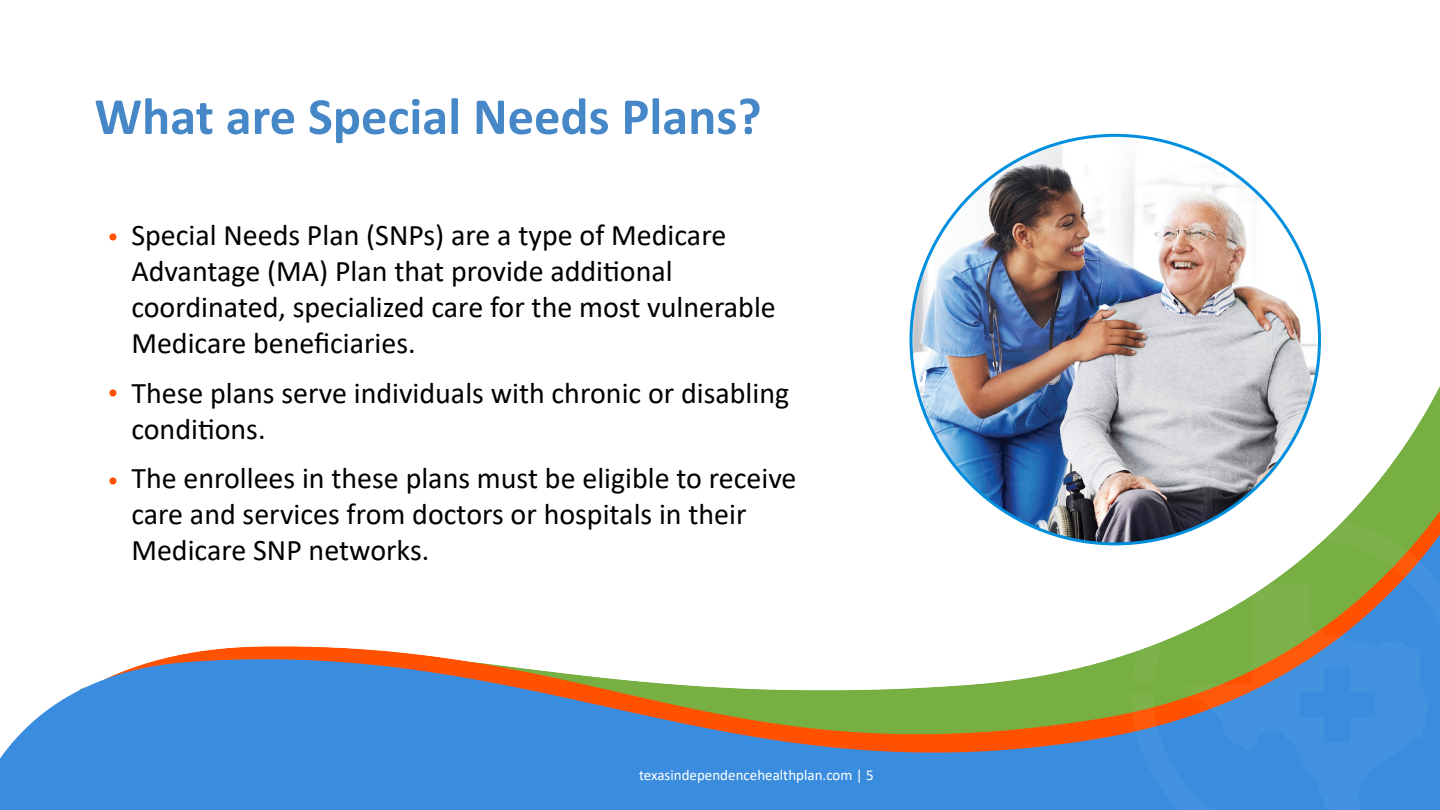
<style>
.page{position:relative;width:1440px;height:810px;background:#fff}
.page>*{position:absolute;margin:0;border:0;box-sizing:border-box;transform-origin:0 0}
.t1{font:700 52.5px "Calibri";color:#4587c7}
.Body{font:30px/36px "Calibri";color:#000}
.Body-2{font:22.5px "Calibri";color:#ff5000}
.t2{font:15px "Calibri";color:#fff}
</style>
<div class="page">
<img style="left:0;top:133px;width:1440px;height:677px">
<img style="left:1132px;top:518px;width:308px;height:292px">
<img style="left:911px;top:135px;width:409px;height:409px;border-radius:204px">
<p class="t1" style="left:94px;top:79px;width:669px">What are Special Needs Plans?</p>
<p class="Body-2" style="left:107px;top:221px;width:13px">•</p>
<p class="Body-2" style="left:107px;top:377px;width:13px">•</p>
<p class="Body-2" style="left:107px;top:465px;width:13px">•</p>
<p class="Body" style="left:131px;top:217px;width:646px">Special Needs Plan (SNPs) are a type of Medicare Advantage (MA) Plan that provide additional coordinated, specialized care for the most vulnerable Medicare beneficiaries.</p>
<p class="Body" style="left:131px;top:374px;width:659px">These plans serve individuals with chronic or disabling conditions.</p>
<p class="Body" style="left:131px;top:460px;width:667px">The enrollees in these plans must be eligible to receive care and services from doctors or hospitals in their<br>Medicare SNP networks.</p>
<p class="t2" style="left:639px;top:764px;width:236px">texasindependencehealthplan.com | 5</p>
</div>
